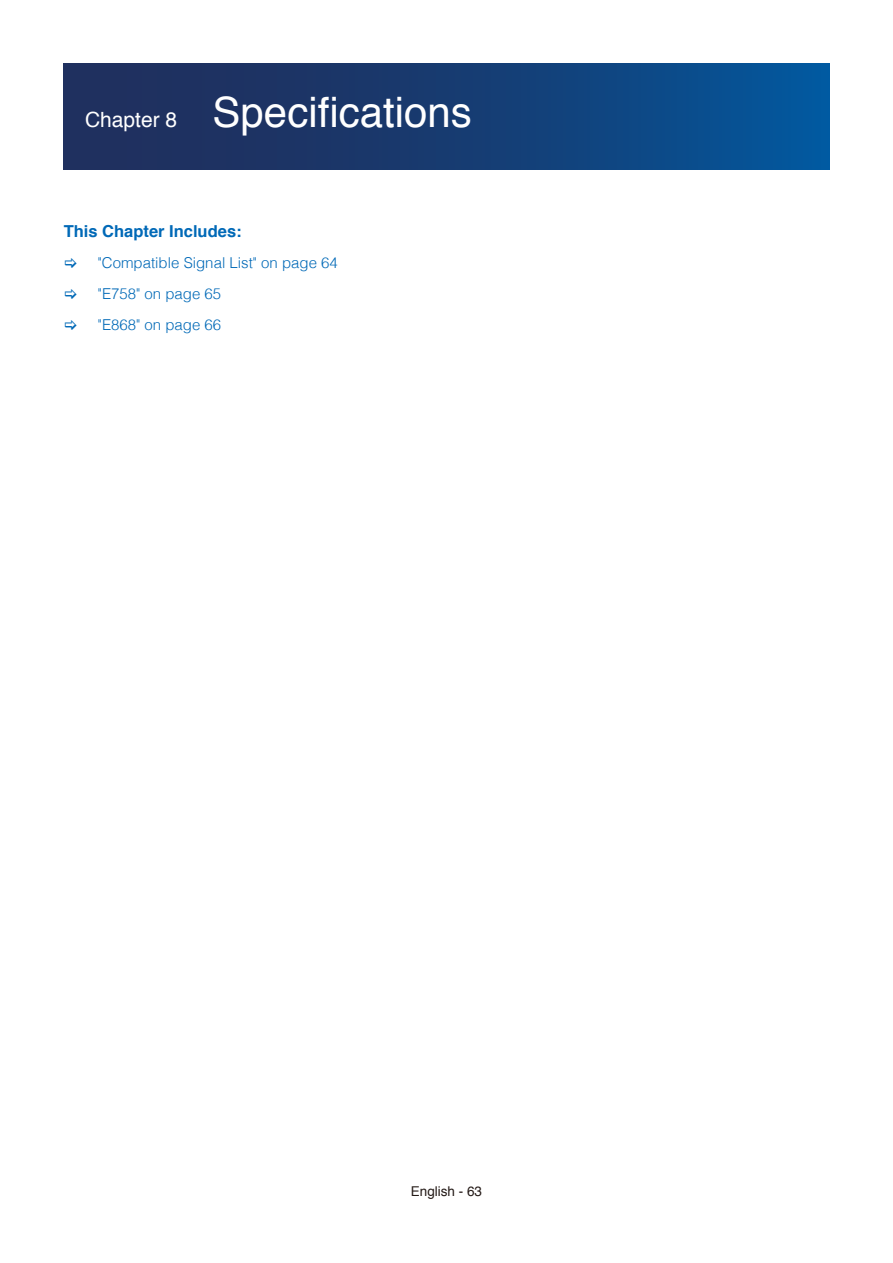
<style>
.page{position:relative;width:893px;height:1263px;background:#fff}
.page>*{position:absolute;margin:0;border:0;box-sizing:border-box;transform-origin:0 0}
.t1{font:42px "Helvetica";color:#fff}
.t2{font:700 16.5px "Helvetica";color:#0069b7}
.t3{font:300 15px/30.8px "Helvetica";color:#0069b7}
.t4{font:13.5px "Helvetica";color:#231916}
.s1{font-size:21px}
</style>
<div class="page">
<div style="left:64px;top:64px;width:765px;height:106px;background:linear-gradient(to right,#242954,#055497)"></div>
<h1 class="t1" style="left:85px;top:80px;width:388px"><span class="s1">Chapter 8</span> Specifications</h1>
<p class="t2" style="left:64px;top:218px;width:176px">This Chapter Includes:</p>
<p class="t3" style="left:98px;top:247px;width:242px">"Compatible Signal List" on page 64 "E758" on page 65<br>"E868" on page 66</p>
<p class="t4" style="left:411px;top:1181px;width:73px">English - 63</p>
</div>
